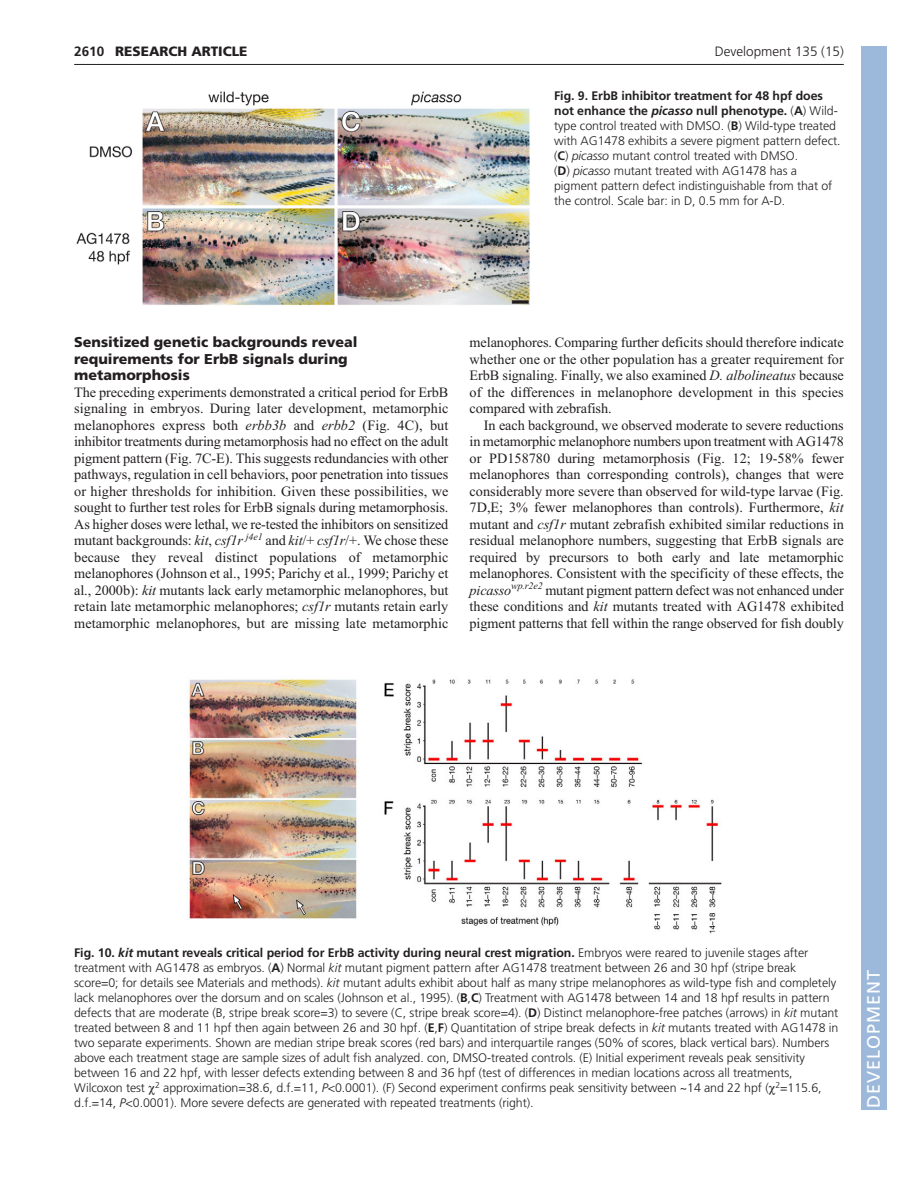
<style>
.page{position:relative;width:918px;height:1188px;background:#fff}
.page>*{position:absolute;margin:0;border:0;box-sizing:border-box;transform-origin:0 0}
.t1{font:18px "Frutiger LT Std";letter-spacing:.055em;color:#fff}
.t2{font:14.25px/16.5px "Times New Roman";letter-spacing:.005em;color:#231f20;text-align:justify}
.t3{font:900 14.25px/16.5px "Frutiger LT Std";color:#231f20}
.t4{font:300 13.5px "Frutiger LT Std";color:#231f20}
.t5{font:900 13.5px "Frutiger LT Std";color:#231f20}
.t6{font:700 13.5px "Frutiger LT Std";color:#231f20}
.t7{font:300 12.3px/15px "Frutiger LT Std";letter-spacing:-.005em;color:#231f20}
.s1{font-weight:700}
.s2{font-weight:700;font-style:italic}
.s3{font-style:italic}
</style>
<div class="page">
<hr style="left:74px;top:64px;width:770px;height:1px;background:#231f20">
<img style="left:189px;top:679px;width:533px;height:255px">
<img style="left:76px;top:91px;width:454px;height:215px">
<div style="left:861px;top:46px;width:25px;height:1064px;background:#9cb9db"></div>
<p class="t6" style="left:74px;top:46px;width:32px">2610</p>
<p class="t5" style="left:115px;top:46px;width:134px">RESEARCH ARTICLE</p>
<p class="t4" style="left:715px;top:46px;width:131px">Development 135 (15)</p>
<p class="t7" style="left:554px;top:89px;width:288px"><span class="s1">Fig. 9. ErbB inhibitor treatment for 48 hpf does not enhance the</span> <span class="s2">picasso</span> <span class="s1">null phenotype.</span> (<span class="s1">A</span>) Wild&shy;type control treated with DMSO. (<span class="s1">B</span>) Wild-type treated with AG1478 exhibits a severe pigment pattern defect. (<span class="s1">C</span>) <span class="s3">picasso</span> mutant control treated with DMSO.<br>(<span class="s1">D</span>) <span class="s3">picasso</span> mutant treated with AG1478 has a pigment pattern defect indistinguishable from that of the control. Scale bar: in D, 0.5 mm for A-D.</p>
<p class="t3" style="left:74px;top:335px;width:285px">Sensitized genetic backgrounds reveal requirements for ErbB signals during metamorphosis</p>
<p class="t2" style="left:74px;top:385px;width:376px">The preceding experiments demonstrated a critical period for ErbB signaling in embryos. During later development, metamorphic melanophores express both <span class="s3">erbb3b</span> and <span class="s3">erbb2</span> (Fig. 4C), but inhibitor treatments during metamorphosis had no effect on the adult pigment pattern (Fig. 7C-E). This suggests redundancies with other pathways, regulation in cell behaviors, poor penetration into tissues or higher thresholds for inhibition. Given these possibilities, we sought to further test roles for ErbB signals during metamorphosis.<br>As higher doses were lethal, we re-tested the inhibitors on sensitized mutant backgrounds: <span class="s3">kit</span>, <span class="s3">csf1r</span> <sup>j4e1</sup> and <span class="s3">kit</span>/+ <span class="s3">csf1r</span>/+. We chose these because they reveal distinct populations of metamorphic melanophores (Johnson et al., 1995; Parichy et al., 1999; Parichy et al., 2000b): <span class="s3">kit</span> mutants lack early metamorphic melanophores, but retain late metamorphic melanophores; <span class="s3">csf1r</span> mutants retain early metamorphic melanophores, but are missing late metamorphic</p>
<p class="t2" style="left:470px;top:336px;width:376px">melanophores. Comparing further deficits should therefore indicate whether one or the other population has a greater requirement for ErbB signaling. Finally, we also examined <span class="s3">D. albolineatus</span> because of the differences in melanophore development in this species compared with zebrafish.</p>
<p class="t2" style="left:470px;top:418px;width:376px;text-indent:14px">In each background, we observed moderate to severe reductions in metamorphic melanophore numbers upon treatment with AG1478 or PD158780 during metamorphosis (Fig. 12; 19-58% fewer melanophores than corresponding controls), changes that were considerably more severe than observed for wild-type larvae (Fig.<br>7D,E; 3% fewer melanophores than controls). Furthermore, <span class="s3">kit </span>mutant and <span class="s3">csf1r</span> mutant zebrafish exhibited similar reductions in residual melanophore numbers, suggesting that ErbB signals are required by precursors to both early and late metamorphic melanophores. Consistent with the specificity of these effects, the <span class="s3">picasso</span><sup>wp.r2e2</sup> mutant pigment pattern defect was not enhanced under these conditions and <span class="s3">kit</span> mutants treated with AG1478 exhibited pigment patterns that fell within the range observed for fish doubly</p>
<p class="t7" style="left:74px;top:946px;width:766px"><span class="s1">Fig. 10.</span> <span class="s2">kit</span> <span class="s1">mutant reveals critical period for ErbB activity during neural crest migration.</span> Embryos were reared to juvenile stages after treatment with AG1478 as embryos. (<span class="s1">A</span>) Normal <span class="s3">kit</span> mutant pigment pattern after AG1478 treatment between 26 and 30 hpf (stripe break score=0; for details see Materials and methods). <span class="s3">kit</span> mutant adults exhibit about half as many stripe melanophores as wild-type fish and completely lack melanophores over the dorsum and on scales (Johnson et al., 1995). (<span class="s1">B</span>,<span class="s1">C</span>) Treatment with AG1478 between 14 and 18 hpf results in pattern defects that are moderate (B, stripe break score=3) to severe (C, stripe break score=4). (<span class="s1">D</span>) Distinct melanophore-free patches (arrows) in <span class="s3">kit</span> mutant treated between 8 and 11 hpf then again between 26 and 30 hpf. (<span class="s1">E</span>,<span class="s1">F</span>) Quantitation of stripe break defects in <span class="s3">kit</span> mutants treated with AG1478 in two separate experiments. Shown are median stripe break scores (red bars) and interquartile ranges (50% of scores, black vertical bars). Numbers above each treatment stage are sample sizes of adult fish analyzed. con, DMSO-treated controls. (E) Initial experiment reveals peak sensitivity between 16 and 22 hpf, with lesser defects extending between 8 and 36 hpf (test of differences in median locations across all treatments, Wilcoxon test <sup>2</sup> approximation=38.6, d.f.=11, <span class="s3">P</span>&lt;0.0001). (F) Second experiment confirms peak sensitivity between ~14 and 22 hpf ( <sup>2</sup>=115.6, d.f.=14, <span class="s3">P</span>&lt;0.0001). More severe defects are generated with repeated treatments (right).</p>
<p class="t1" style="left:863px;top:1108px;width:140px;rotate:-90deg">DEVELOPMENT</p>
</div>
